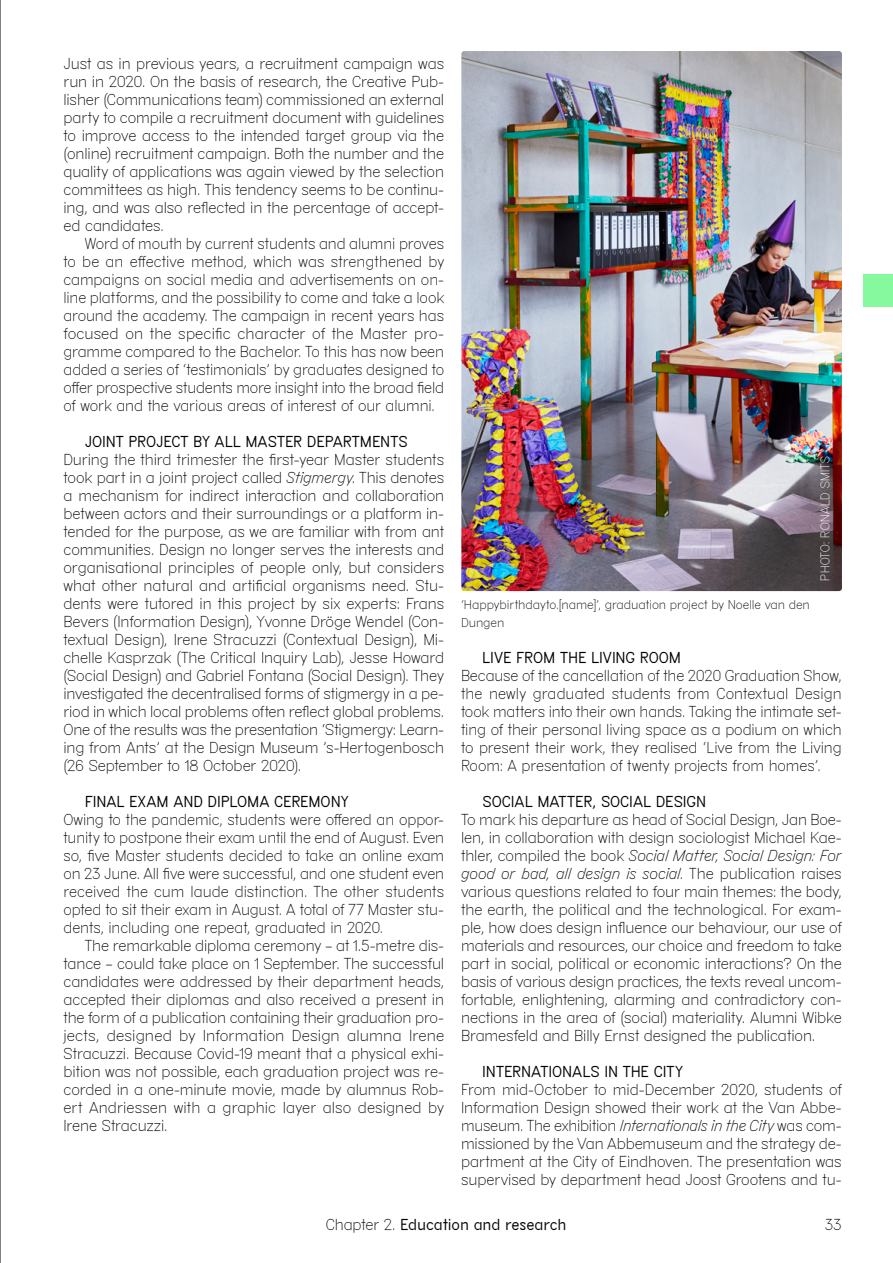
<style>
.page{position:relative;width:893px;height:1263px;background:#fff}
.page>*{position:absolute;margin:0;border:0;box-sizing:border-box;transform-origin:0 0}
.t1{font:15px/18px "DAEMAD Sans Fill";letter-spacing:.005em;color:#000;text-align:justify}
.t2{font:700 15px "DAEMAD Sans Fill";letter-spacing:.005em;color:#000}
.t3{font:12px/18px "DAEMAD Sans Fill";letter-spacing:.015em;color:#000}
.t4{font:12px "DAEMAD Sans Fill";letter-spacing:.01em;color:#fff}
.s1{font-style:italic}
.s2{font-weight:400}
</style>
<div class="page">
<hr style="left:0;top:0;width:1px;height:1263px;background:#000">
<img style="left:461px;top:51px;width:381px;height:540px">
<div style="left:863px;top:274px;width:30px;height:33px;background:#86f89e"></div>
<p class="t1" style="left:64px;top:55px;width:382px">Just as in previous years, a recruitment campaign was run in 2020. On the basis of research, the Creative Pub&shy;lisher (Communications team) commissioned an external party to compile a recruitment document with guidelines to improve access to the intended target group via the (online) recruitment campaign. Both the number and the quality of applications was again viewed by the selection committees as high. This tendency seems to be continu&shy;ing, and was also reflected in the percentage of accept&shy;ed candidates.</p>
<p class="t1" style="left:64px;top:235px;width:382px;text-indent:21px">Word of mouth by current students and alumni proves to be an effective method, which was strengthened by campaigns on social media and advertisements on on&shy;line platforms, and the possibility to come and take a look around the academy. The campaign in recent years has focused on the specific character of the Master pro&shy;gramme compared to the Bachelor. To this has now been added a series of ‘testimonials’ by graduates designed to offer prospective students more insight into the broad field of work and the various areas of interest of our alumni.</p>
<p class="t2" style="left:85px;top:433px;width:324px">JOINT PROJECT BY ALL MASTER DEPARTMENTS</p>
<p class="t1" style="left:64px;top:451px;width:382px">During the third trimester the first-year Master students took part in a joint project called <span class="s1">Stigmergy</span>. This denotes a mechanism for indirect interaction and collaboration between actors and their surroundings or a platform in&shy;tended for the purpose, as we are familiar with from ant communities. Design no longer serves the interests and organisational principles of people only, but considers what other natural and artificial organisms need. Stu&shy;dents were tutored in this project by six experts: Frans Bevers (Information Design), Yvonne Dröge Wendel (Con&shy;textual Design), Irene Stracuzzi (Contextual Design), Mi&shy;chelle Kasprzak (The Critical Inquiry Lab), Jesse Howard (Social Design) and Gabriel Fontana (Social Design). They investigated the decentralised forms of stigmergy in a pe&shy;riod in which local problems often reflect global problems.<br>One of the results was the presentation ‘Stigmergy: Learn&shy;ing from Ants’ at the Design Museum ’s-Hertogenbosch (26 September to 18 October 2020).</p>
<p class="t2" style="left:85px;top:793px;width:265px">FINAL EXAM AND DIPLOMA CEREMONY</p>
<p class="t1" style="left:64px;top:811px;width:382px">Owing to the pandemic, students were offered an oppor&shy;tunity to postpone their exam until the end of August. Even so, five Master students decided to take an online exam on 23 June. All five were successful, and one student even received the cum laude distinction. The other students opted to sit their exam in August. A total of 77 Master stu&shy;dents, including one repeat, graduated in 2020.</p>
<p class="t1" style="left:64px;top:937px;width:382px;text-indent:21px">The remarkable diploma ceremony – at 1.5-metre dis&shy;tance – could take place on 1 September. The successful candidates were addressed by their department heads, accepted their diplomas and also received a present in the form of a publication containing their graduation pro&shy;jects, designed by Information Design alumna Irene Stracuzzi. Because Covid-19 meant that a physical exhi&shy;bition was not possible, each graduation project was re&shy;corded in a one-minute movie, made by alumnus Rob&shy;ert Andriessen with a graphic layer also designed by Irene Stracuzzi.</p>
<p class="t3" style="left:461px;top:596px;width:350px">‘Happybirthdayto.[name]’, graduation project by Noelle van den<br>Dungen</p>
<p class="t4" style="left:818px;top:581px;width:126px;rotate:-90deg">PHOTO: RONALD SMITS</p>
<p class="t2" style="left:483px;top:649px;width:200px">LIVE FROM THE LIVING ROOM</p>
<p class="t1" style="left:461px;top:667px;width:382px">Because of the cancellation of the 2020 Graduation Show, the newly graduated students from Contextual Design took matters into their own hands. Taking the intimate set&shy;ting of their personal living space as a podium on which to present their work, they realised ‘Live from the Living Room: A presentation of twenty projects from homes’.</p>
<p class="t2" style="left:483px;top:793px;width:225px">SOCIAL MATTER, SOCIAL DESIGN</p>
<p class="t1" style="left:461px;top:811px;width:382px">To mark his departure as head of Social Design, Jan Boe&shy;len, in collaboration with design sociologist Michael Kae&shy;thler, compiled the book <span class="s1">Social Matter, Social Design: For good or bad, all design is social</span>. The publication raises various questions related to four main themes: the body, the earth, the political and the technological. For exam&shy;ple, how does design influence our behaviour, our use of materials and resources, our choice and freedom to take part in social, political or economic interactions? On the basis of various design practices, the texts reveal uncom&shy;fortable, enlightening, alarming and contradictory con&shy;nections in the area of (social) materiality. Alumni Wibke Bramesfeld and Billy Ernst designed the publication.</p>
<p class="t2" style="left:483px;top:1063px;width:202px">INTERNATIONALS IN THE CITY</p>
<p class="t1" style="left:461px;top:1081px;width:382px">From mid-October to mid-December 2020, students of Information Design showed their work at the Van Abbe&shy;museum. The exhibition <span class="s1">Internationals in the City</span> was com&shy;missioned by the Van Abbemuseum and the strategy de&shy;partment at the City of Eindhoven. The presentation was supervised by department head Joost Grootens and tu-</p>
<p class="t2" style="left:326px;top:1215px;width:242px"><span class="s2">Chapter 2.</span> Education and research</p>
<p class="t1" style="left:825px;top:1216px;width:18px">33</p>
</div>
